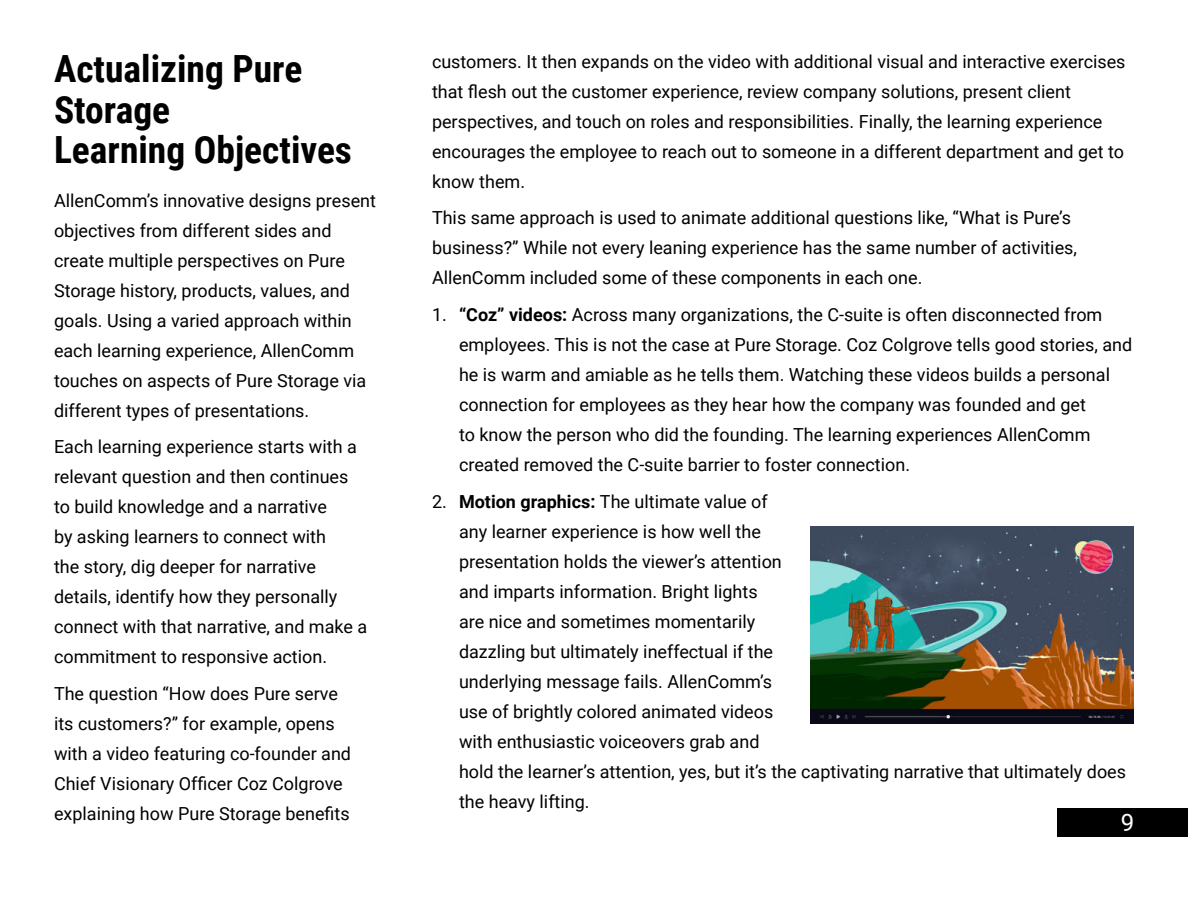
<style>
.page{position:relative;width:1188px;height:918px;background:#fff}
.page>*{position:absolute;margin:0;border:0;box-sizing:border-box;transform-origin:0 0}
.t1{font:700 37.5px/40.5px "Roboto Condensed";color:#000}
.t2{font:24px "Roboto";color:#fff}
.t3{font:18px/30px "Roboto";color:#000}
.s1{font-weight:700}
</style>
<div class="page">
<img style="left:810px;top:526px;width:324px;height:198px">
<div style="left:1058px;top:808px;width:130px;height:29px;background:#000"></div>
<h1 class="t1" style="left:54px;top:52px;width:300px">Actualizing Pure<br>Storage<br>Learning Objectives</h1>
<p class="t3" style="left:54px;top:185px;width:324px">AllenComm’s innovative designs present objectives from different sides and create multiple perspectives on Pure Storage history, products, values, and goals. Using a varied approach within each learning experience, AllenComm touches on aspects of Pure Storage via different types of presentations.</p>
<p class="t3" style="left:54px;top:431px;width:315px">Each learning experience starts with a relevant question and then continues to build knowledge and a narrative<br>by asking learners to connect with<br>the story, dig deeper for narrative details, identify how they personally connect with that narrative, and make a commitment to responsive action.</p>
<p class="t3" style="left:54px;top:678px;width:299px">The question “How does Pure serve its customers?” for example, opens with a video featuring co-founder and Chief Visionary Officer Coz Colgrove explaining how Pure Storage benefits</p>
<p class="t3" style="left:432px;top:46px;width:695px">customers. It then expands on the video with additional visual and interactive exercises that flesh out the customer experience, review company solutions, present client perspectives, and touch on roles and responsibilities. Finally, the learning experience encourages the employee to reach out to someone in a different department and get to know them.</p>
<p class="t3" style="left:432px;top:202px;width:647px">This same approach is used to animate additional questions like, “What is Pure’s business?” While not every leaning experience has the same number of activities,<br>AllenComm included some of these components in each one.</p>
<p class="t3" style="left:459px;top:299px;width:675px;text-indent:-27px">1. <span class="s1">“Coz” videos:</span> Across many organizations, the C-suite is often disconnected from employees. This is not the case at Pure Storage. Coz Colgrove tells good stories, and he is warm and amiable as he tells them. Watching these videos builds a personal connection for employees as they hear how the company was founded and get<br>to know the person who did the founding. The learning experiences AllenComm created removed the C-suite barrier to foster connection.</p>
<p class="t3" style="left:459px;top:486px;width:669px;text-indent:-27px">2. <span class="s1">Motion graphics:</span> The ultimate value of<br>any learner experience is how well the<br>presentation holds the viewer’s attention<br>and imparts information. Bright lights<br>are nice and sometimes momentarily<br>dazzling but ultimately ineffectual if the<br>underlying message fails. AllenComm’s<br>use of brightly colored animated videos<br>with enthusiastic voiceovers grab and<br>hold the learner’s attention, yes, but it’s the captivating narrative that ultimately does the heavy lifting.</p>
<h2 class="t2" style="left:1121px;top:812px;width:15px">9</h2>
</div>
